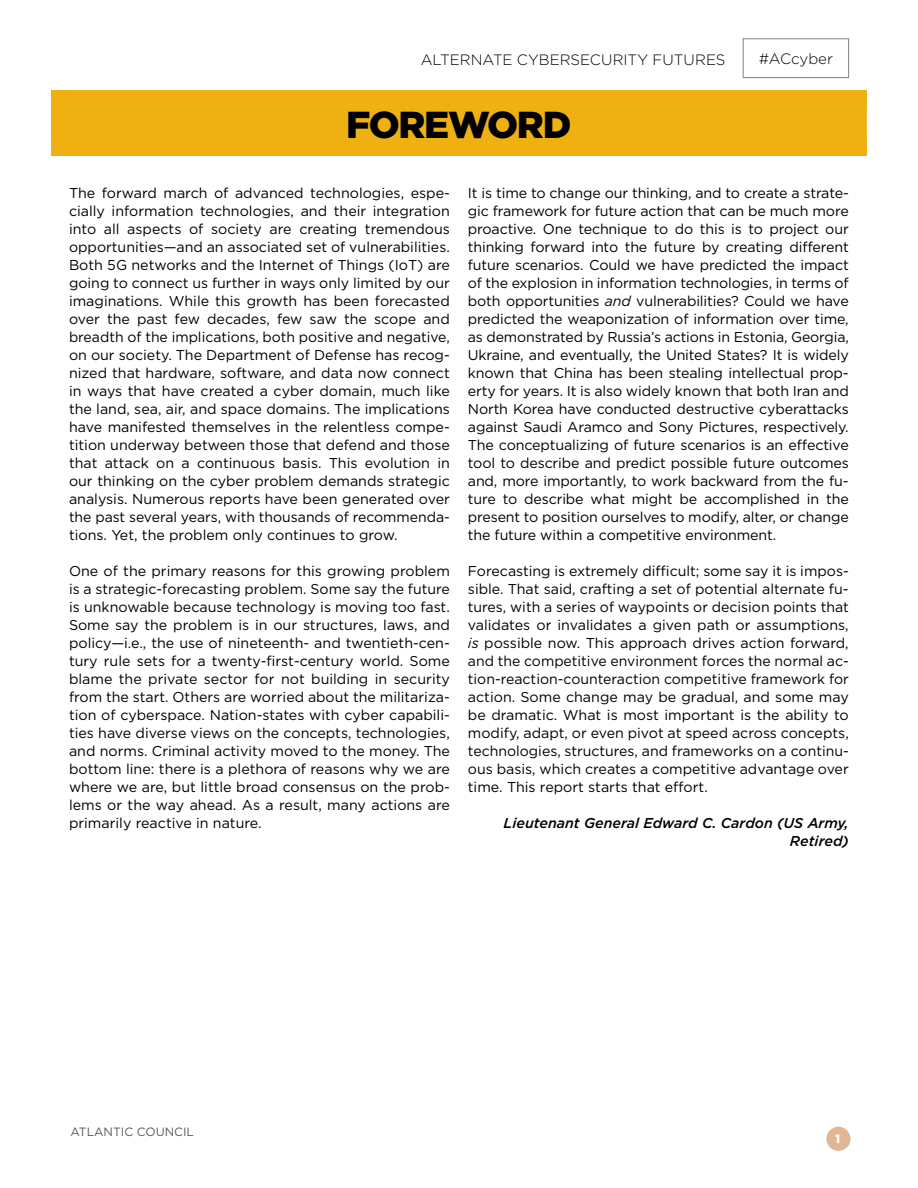
<style>
.page{position:relative;width:918px;height:1188px;background:#fff}
.page>*{position:absolute;margin:0;border:0;box-sizing:border-box;transform-origin:0 0}
.t1{font:900 37.5px "Gotham";letter-spacing:-.035em;color:#000}
.t2{font:300 15px "Gotham";color:#000}
.t3{font:14.25px/18px "Gotham";color:#000;text-align:justify}
.t4{font:italic 500 14.25px/18px "Gotham";color:#000;text-align:right}
.t5{font:12px "Gotham";color:#58595b}
.t6{font:900 12px "Gotham";color:#fff}
.s1{font-style:italic}
</style>
<div class="page">
<div style="left:743px;top:38px;width:106px;height:40px;border:1px solid #7e8083"></div>
<div style="left:826px;top:1127px;width:24px;height:24px;background:#e0b792;border-radius:50%"></div>
<div style="left:69px;top:108px;width:780px;height:38px;background:#eeb111"></div>
<div style="left:51px;top:90px;width:24px;height:66px;background:#eeb111"></div>
<div style="left:843px;top:90px;width:24px;height:66px;background:#eeb111"></div>
<div style="left:51px;top:90px;width:816px;height:18px;background:#eeb111"></div>
<div style="left:51px;top:138px;width:816px;height:18px;background:#eeb111"></div>
<p class="t2" style="left:421px;top:50px;width:306px">ALTERNATE CYBERSECURITY FUTURES</p>
<p class="t2" style="left:759px;top:49px;width:76px">#ACcyber</p>
<h1 class="t1" style="left:346px;top:99px;width:227px">FOREWORD</h1>
<p class="t3" style="left:69px;top:184px;width:382px">The forward march of advanced technologies, espe&shy;cially information technologies, and their integration into all aspects of society are creating tremendous opportunities—and an associated set of vulnerabilities.<br>Both 5G networks and the Internet of Things (IoT) are going to connect us further in ways only limited by our imaginations. While this growth has been forecasted over the past few decades, few saw the scope and breadth of the implications, both positive and negative, on our society. The Department of Defense has recog&shy;nized that hardware, software, and data now connect in ways that have created a cyber domain, much like the land, sea, air, and space domains. The implications have manifested themselves in the relentless compe&shy;tition underway between those that defend and those that attack on a continuous basis. This evolution in our thinking on the cyber problem demands strategic analysis. Numerous reports have been generated over the past several years, with thousands of recommenda&shy;tions. Yet, the problem only continues to grow.</p>
<p class="t3" style="left:69px;top:562px;width:382px">One of the primary reasons for this growing problem is a strategic-forecasting problem. Some say the future is unknowable because technology is moving too fast.<br>Some say the problem is in our structures, laws, and policy—i.e., the use of nineteenth- and twentieth-cen&shy;tury rule sets for a twenty-first-century world. Some blame the private sector for not building in security from the start. Others are worried about the militariza&shy;tion of cyberspace. Nation-states with cyber capabili&shy;ties have diverse views on the concepts, technologies, and norms. Criminal activity moved to the money. The bottom line: there is a plethora of reasons why we are where we are, but little broad consensus on the prob&shy;lems or the way ahead. As a result, many actions are primarily reactive in nature.</p>
<p class="t3" style="left:468px;top:184px;width:382px">It is time to change our thinking, and to create a strate&shy;gic framework for future action that can be much more proactive. One technique to do this is to project our thinking forward into the future by creating different future scenarios. Could we have predicted the impact of the explosion in information technologies, in terms of both opportunities <span class="s1">and</span> vulnerabilities? Could we have predicted the weaponization of information over time, as demonstrated by Russia’s actions in Estonia, Georgia, Ukraine, and eventually, the United States? It is widely known that China has been stealing intellectual prop&shy;erty for years. It is also widely known that both Iran and North Korea have conducted destructive cyberattacks against Saudi Aramco and Sony Pictures, respectively.<br>The conceptualizing of future scenarios is an effective tool to describe and predict possible future outcomes and, more importantly, to work backward from the fu&shy;ture to describe what might be accomplished in the present to position ourselves to modify, alter, or change the future within a competitive environment.</p>
<p class="t3" style="left:468px;top:562px;width:382px">Forecasting is extremely difficult; some say it is impos&shy;sible. That said, crafting a set of potential alternate fu&shy;tures, with a series of waypoints or decision points that validates or invalidates a given path or assumptions, <span class="s1">is</span> possible now. This approach drives action forward, and the competitive environment forces the normal ac&shy;tion-reaction-counteraction competitive framework for action. Some change may be gradual, and some may be dramatic. What is most important is the ability to modify, adapt, or even pivot at speed across concepts, technologies, structures, and frameworks on a continu&shy;ous basis, which creates a competitive advantage over time. This report starts that effort.</p>
<p class="t4" style="left:504px;top:814px;width:347px">Lieutenant General Edward C. Cardon (US Army,<br>Retired)</p>
<p class="t5" style="left:71px;top:1124px;width:125px">ATLANTIC COUNCIL</p>
<p class="t6" style="left:835px;top:1131px;width:7px">1</p>
</div>
